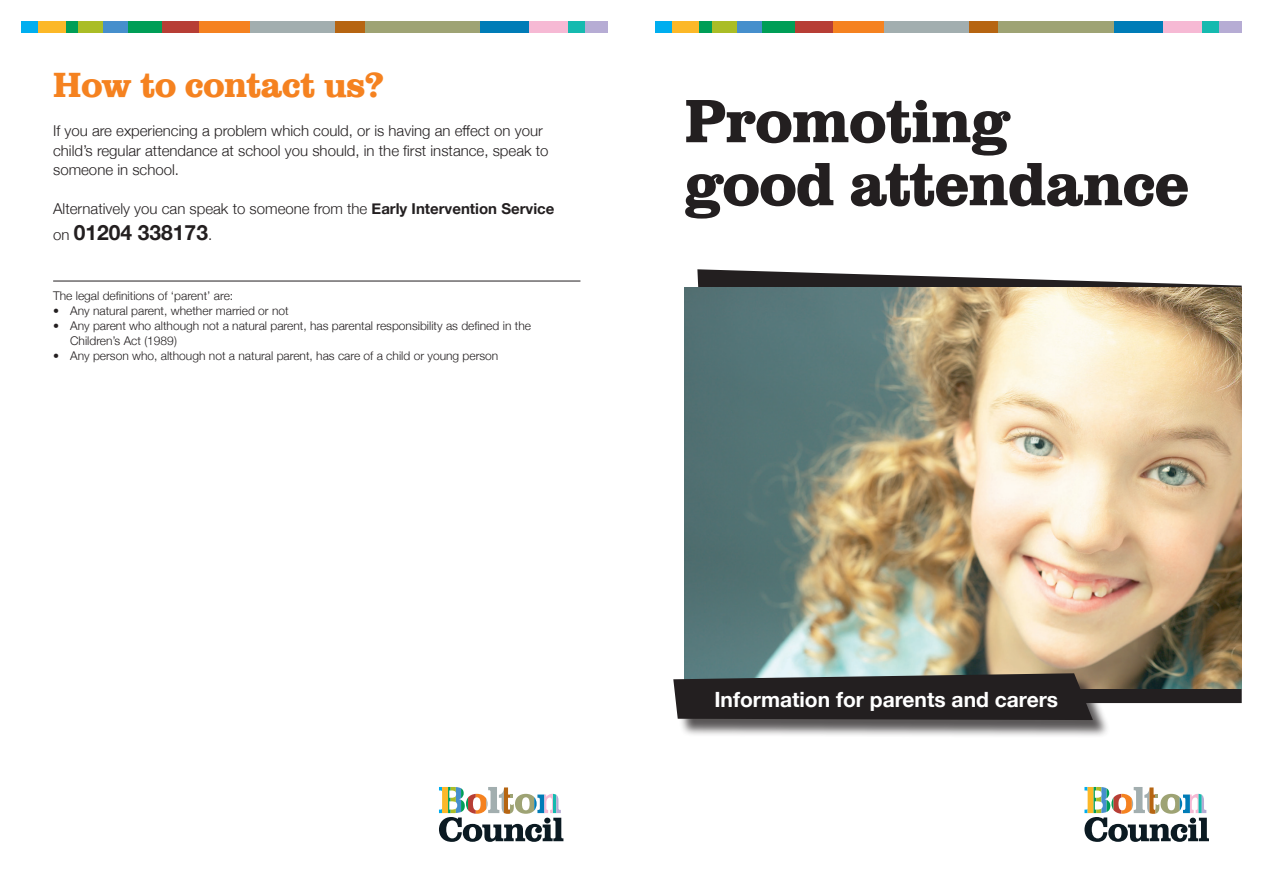
<style>
.page{position:relative;width:1263px;height:893px;background:#fff}
.page>*{position:absolute;margin:0;border:0;box-sizing:border-box;transform-origin:0 0}
.t1{font:63px "Bolton";color:#231f20}
.t2{font:36px "Bolton";color:#f58220}
.t3{font:700 21px "Helvetica Neue";color:#fff}
.t4{font:700 21px "Helvetica Neue";color:#231f20}
.t5{font:300 15px/19.5px "Helvetica Neue";color:#231f20}
.t6{font:300 12px/15px "Helvetica Neue";color:#231f20}
.s1{font-weight:700}
.s2{font-weight:300;font-size:15px}
</style>
<div class="page">
<div style="left:21px;top:21px;width:17px;height:12px;background:#00aeef"></div>
<div style="left:38px;top:21px;width:28px;height:12px;background:#fcb828"></div>
<div style="left:66px;top:21px;width:12px;height:12px;background:#009e57"></div>
<div style="left:78px;top:21px;width:25px;height:12px;background:#aabd26"></div>
<div style="left:103px;top:21px;width:26px;height:12px;background:#468fcc"></div>
<div style="left:129px;top:21px;width:33px;height:12px;background:#009e57"></div>
<div style="left:162px;top:21px;width:38px;height:12px;background:#b73e35"></div>
<div style="left:200px;top:21px;width:50px;height:12px;background:#f58220"></div>
<div style="left:250px;top:21px;width:86px;height:12px;background:#a2aeaf"></div>
<div style="left:336px;top:21px;width:29px;height:12px;background:#b66512"></div>
<div style="left:365px;top:21px;width:116px;height:12px;background:#9ea374"></div>
<div style="left:481px;top:21px;width:49px;height:12px;background:#007cb7"></div>
<div style="left:568px;top:21px;width:18px;height:12px;background:#15baaf"></div>
<div style="left:530px;top:21px;width:38px;height:12px;background:#f6b9d4"></div>
<div style="left:586px;top:21px;width:22px;height:12px;background:#b6acd4"></div>
<svg style="left:439px;top:787px;width:124px;height:55px"></svg>
<svg style="left:697px;top:269px;width:545px;height:434px;fill:#231f20"></svg>
<img style="left:685px;top:287px;width:557px;height:401px">
<svg style="left:1084px;top:787px;width:125px;height:55px"></svg>
<div style="left:655px;top:21px;width:17px;height:12px;background:#00aeef"></div>
<div style="left:672px;top:21px;width:27px;height:12px;background:#fcb828"></div>
<div style="left:699px;top:21px;width:13px;height:12px;background:#009e57"></div>
<div style="left:712px;top:21px;width:25px;height:12px;background:#aabd26"></div>
<div style="left:737px;top:21px;width:25px;height:12px;background:#468fcc"></div>
<div style="left:762px;top:21px;width:34px;height:12px;background:#009e57"></div>
<div style="left:796px;top:21px;width:37px;height:12px;background:#b73e35"></div>
<div style="left:833px;top:21px;width:51px;height:12px;background:#f58220"></div>
<div style="left:884px;top:21px;width:85px;height:12px;background:#a2aeaf"></div>
<div style="left:969px;top:21px;width:29px;height:12px;background:#b66512"></div>
<div style="left:998px;top:21px;width:116px;height:12px;background:#9ea374"></div>
<div style="left:1114px;top:21px;width:49px;height:12px;background:#007cb7"></div>
<div style="left:1202px;top:21px;width:17px;height:12px;background:#15baaf"></div>
<div style="left:1163px;top:21px;width:39px;height:12px;background:#f6b9d4"></div>
<div style="left:1219px;top:21px;width:23px;height:12px;background:#b6acd4"></div>
<hr style="left:53px;top:281px;width:527px;height:1px;background:#231f20">
<div style="left:676px;top:675px;width:435px;height:64px;background:#231f20;opacity:.75"></div>
<svg style="left:673px;top:673px;width:420px;height:47px"></svg>
<p class="t2" style="left:53px;top:62px;width:332px">How to contact us?</p>
<p class="t5" style="left:53px;top:120px;width:497px">If you are experiencing a problem which could, or is having an effect on your child’s regular attendance at school you should, in the first instance, speak to someone in school.</p>
<p class="t5" style="left:53px;top:198px;width:503px">Alternatively you can speak to someone from the <span class="s1">Early Intervention Service</span></p>
<p class="t4" style="left:53px;top:216px;width:161px"><span class="s2">on</span> 01204 338173<span class="s2">.</span></p>
<p class="t6" style="left:53px;top:287px;width:182px">The legal definitions of ‘parent’ are:</p>
<p class="t6" style="left:53px;top:302px;width:237px">• Any natural parent, whether married or not</p>
<p class="t6" style="left:70px;top:317px;width:462px;text-indent:-17px">• Any parent who although not a natural parent, has parental responsibility as defined in the<br>Children’s Act (1989)</p>
<p class="t6" style="left:53px;top:347px;width:447px">• Any person who, although not a natural parent, has care of a child or young person</p>
<p class="t1" style="left:685px;top:82px;width:328px">Promoting</p>
<p class="t1" style="left:685px;top:145px;width:506px">good attendance</p>
<p class="t3" style="left:714px;top:682px;width:345px">Information for parents and carers</p>
</div>
